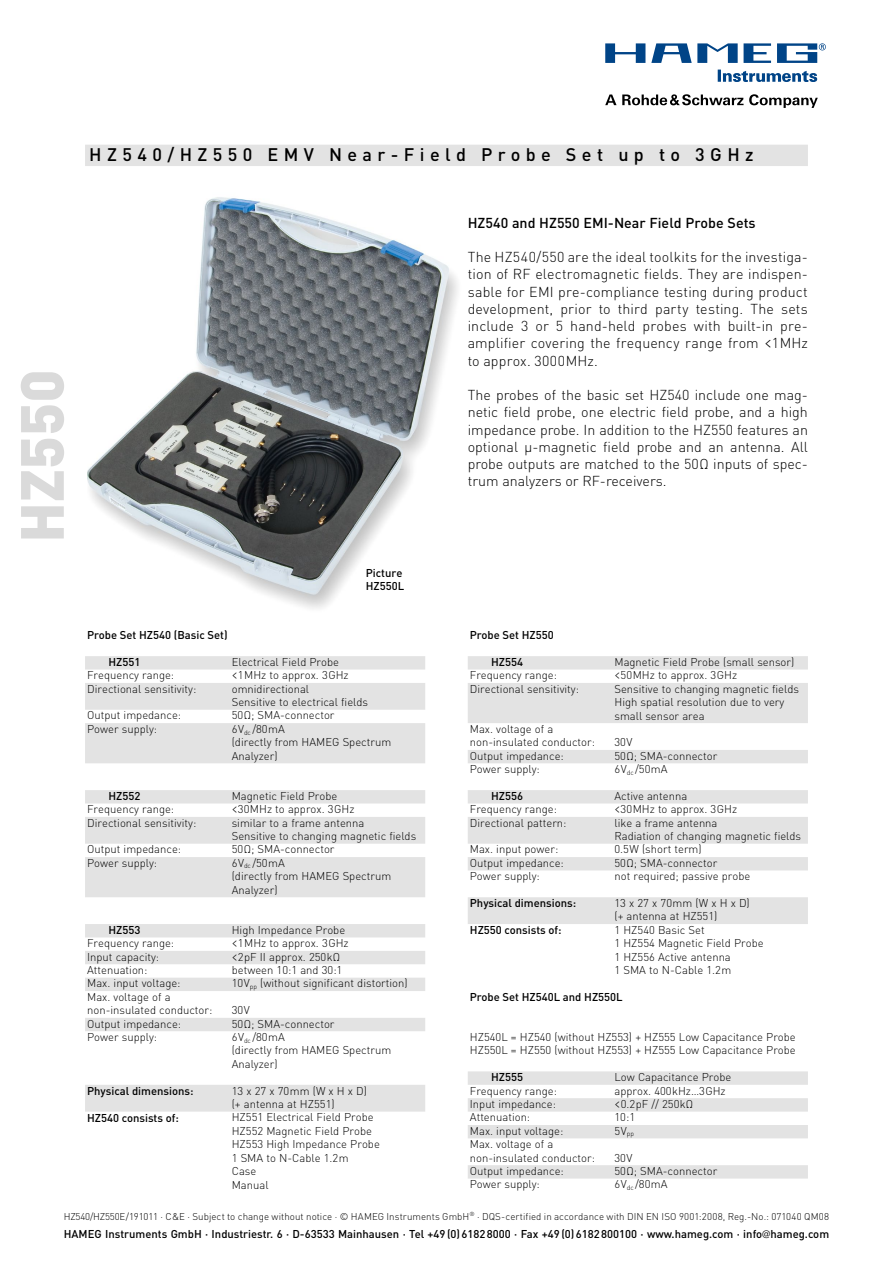
<style>
.page{position:relative;width:893px;height:1263px;background:#fff}
.page>*{position:absolute;margin:0;border:0;box-sizing:border-box;transform-origin:0 0}
.t1{font:900 60px "DIN";color:#dadada}
.t2{font:500 18px "DIN";letter-spacing:.3em;color:#000}
.t3{font:300 14.25px/17.2px "DIN";color:#000;text-align:justify}
.t4{font:500 14.25px "DIN";color:#000}
.t5{font:300 11.25px/13.5px "DIN";color:#000}
.t6{font:500 11.25px/13.5px "DIN";color:#000}
.t7{font:300 9.75px "DIN";letter-spacing:.005em;color:#000}
.s1{font-family:"The Sans B3"}
.s2{font-family:"Corporate S";font-weight:400}
</style>
<div class="page">
<svg style="left:605px;top:43px;width:221px;height:39px"></svg>
<svg style="left:605px;top:95px;width:11px;height:10px"></svg>
<svg style="left:622px;top:94px;width:121px;height:11px"></svg>
<svg style="left:749px;top:94px;width:69px;height:14px"></svg>
<img style="left:87px;top:197px;width:371px;height:412px">
<svg style="left:85px;top:656px;width:340px;height:107px;fill:#e3e3e3"></svg>
<svg style="left:85px;top:790px;width:340px;height:321px"></svg>
<div style="left:85px;top:145px;width:723px;height:21px;background:#e3e3e3"></div>
<svg style="left:468px;top:656px;width:340px;height:107px;fill:#e3e3e3"></svg>
<svg style="left:468px;top:790px;width:340px;height:388px"></svg>
<h1 class="t1" style="left:2px;top:543px;width:175px;rotate:-90deg">HZ550</h1>
<h2 class="t2" style="left:89px;top:143px;width:666px">HZ540/HZ550 EMV Near-Field Probe Set up to 3GHz</h2>
<p class="t6" style="left:366px;top:565px;width:40px">Picture<br>HZ550L</p>
<p class="t6" style="left:87px;top:628px;width:142px">Probe Set HZ540 (Basic Set)</p>
<p class="t6" style="left:108px;top:655px;width:33px">HZ551</p>
<p class="t5" style="left:232px;top:655px;width:109px">Electrical Field Probe</p>
<p class="t5" style="left:87px;top:668px;width:89px">Frequency range:</p>
<p class="t5" style="left:232px;top:668px;width:118px"><span class="s1">&lt;</span>1MHz to approx. 3GHz</p>
<p class="t5" style="left:87px;top:682px;width:111px">Directional sensitivity:</p>
<p class="t5" style="left:232px;top:682px;width:138px">omnidirectional<br>Sensitive to electrical fields</p>
<p class="t5" style="left:87px;top:708px;width:96px">Output impedance:</p>
<p class="t5" style="left:232px;top:708px;width:104px">50Ω; SMA-connector</p>
<p class="t5" style="left:87px;top:722px;width:72px">Power supply:</p>
<p class="t5" style="left:232px;top:722px;width:161px">6V<sub>dc</sub> /80mA<br>(directly from HAMEG Spectrum<br>Analyzer)</p>
<p class="t6" style="left:108px;top:789px;width:33px">HZ552</p>
<p class="t5" style="left:232px;top:789px;width:107px">Magnetic Field Probe</p>
<p class="t5" style="left:87px;top:802px;width:89px">Frequency range:</p>
<p class="t5" style="left:232px;top:802px;width:124px"><span class="s1">&lt;</span>30MHz to approx. 3GHz</p>
<p class="t5" style="left:87px;top:816px;width:111px">Directional sensitivity:</p>
<p class="t5" style="left:232px;top:816px;width:186px">similar to a frame antenna<br>Sensitive to changing magnetic fields</p>
<p class="t5" style="left:87px;top:842px;width:96px">Output impedance:</p>
<p class="t5" style="left:232px;top:842px;width:104px">50Ω; SMA-connector</p>
<p class="t5" style="left:87px;top:856px;width:72px">Power supply:</p>
<p class="t5" style="left:232px;top:856px;width:161px">6V<sub>dc</sub> /50mA<br>(directly from HAMEG Spectrum<br>Analyzer)</p>
<p class="t6" style="left:108px;top:923px;width:33px">HZ553</p>
<p class="t5" style="left:232px;top:923px;width:115px">High Impedance Probe</p>
<p class="t5" style="left:87px;top:936px;width:89px">Frequency range:</p>
<p class="t5" style="left:232px;top:936px;width:118px"><span class="s1">&lt;</span>1MHz to approx. 3GHz</p>
<p class="t5" style="left:87px;top:950px;width:74px">Input capacity:</p>
<p class="t5" style="left:232px;top:950px;width:110px"><span class="s1">&lt;</span>2pF II approx. 250kΩ</p>
<p class="t5" style="left:87px;top:963px;width:62px">Attenuation:</p>
<p class="t5" style="left:232px;top:963px;width:112px">between 10:1 and 30:1</p>
<p class="t5" style="left:87px;top:976px;width:95px">Max. input voltage:</p>
<p class="t5" style="left:232px;top:976px;width:177px">10V<sub>pp</sub> (without significant distortion)</p>
<p class="t5" style="left:87px;top:990px;width:127px">Max. voltage of a non-insulated conductor:</p>
<p class="t5" style="left:232px;top:1003px;width:20px">30V</p>
<p class="t5" style="left:87px;top:1017px;width:96px">Output impedance:</p>
<p class="t5" style="left:232px;top:1017px;width:104px">50Ω; SMA-connector</p>
<p class="t5" style="left:87px;top:1030px;width:72px">Power supply:</p>
<p class="t5" style="left:232px;top:1030px;width:161px">6V<sub>dc</sub> /80mA<br>(directly from HAMEG Spectrum<br>Analyzer)</p>
<p class="t6" style="left:87px;top:1083px;width:108px">Physical dimensions:</p>
<p class="t5" style="left:232px;top:1083px;width:137px">13 x 27 x 70mm (W x H x D) (+ antenna at HZ551)</p>
<p class="t6" style="left:87px;top:1110px;width:93px">HZ540 consists of:</p>
<p class="t5" style="left:232px;top:1110px;width:150px">HZ551 Electrical Field Probe<br>HZ552 Magnetic Field Probe<br>HZ553 High Impedance Probe<br>1 SMA to N-Cable 1.2m<br>Case<br>Manual</p>
<p class="t4" style="left:468px;top:213px;width:289px">HZ540 and HZ550 EMI-Near Field Probe Sets</p>
<p class="t3" style="left:468px;top:248px;width:342px">The HZ540/550 are the ideal toolkits for the investiga&shy;tion of RF electromagnetic fields. They are indispen&shy;sable for EMI pre-compliance testing during product development, prior to third party testing. The sets include 3 or 5 hand-held probes with built-in pre&shy;amplifier covering the frequency range from <span class="s1">&lt;</span>1MHz to approx. 3000MHz.</p>
<p class="t3" style="left:468px;top:386px;width:342px;text-align:left">The probes of the basic set HZ540 include one mag&shy;netic field probe, one electric field probe, and a high impedance probe. In addition to the HZ550 features an optional µ-magnetic field probe and an antenna. All probe outputs are matched to the 50Ω inputs of spec&shy;trum analyzers or RF-receivers.</p>
<p class="t6" style="left:470px;top:628px;width:85px">Probe Set HZ550</p>
<p class="t6" style="left:491px;top:655px;width:33px">HZ554</p>
<p class="t5" style="left:614px;top:655px;width:181px">Magnetic Field Probe (small sensor)</p>
<p class="t5" style="left:470px;top:668px;width:89px">Frequency range:</p>
<p class="t5" style="left:614px;top:668px;width:124px"><span class="s1">&lt;</span>50MHz to approx. 3GHz</p>
<p class="t5" style="left:470px;top:682px;width:111px">Directional sensitivity:</p>
<p class="t5" style="left:614px;top:682px;width:186px">Sensitive to changing magnetic fields<br>High spatial resolution due to very small sensor area</p>
<p class="t5" style="left:470px;top:722px;width:127px">Max. voltage of a non-insulated conductor:</p>
<p class="t5" style="left:614px;top:735px;width:20px">30V</p>
<p class="t5" style="left:470px;top:749px;width:96px">Output impedance:</p>
<p class="t5" style="left:614px;top:749px;width:104px">50Ω; SMA-connector</p>
<p class="t5" style="left:470px;top:762px;width:72px">Power supply:</p>
<p class="t5" style="left:614px;top:762px;width:55px">6V<sub>dc</sub> /50mA</p>
<p class="t6" style="left:491px;top:789px;width:33px">HZ556</p>
<p class="t5" style="left:614px;top:789px;width:74px">Active antenna</p>
<p class="t5" style="left:470px;top:802px;width:89px">Frequency range:</p>
<p class="t5" style="left:614px;top:802px;width:124px"><span class="s1">&lt;</span>30MHz to approx. 3GHz</p>
<p class="t5" style="left:470px;top:816px;width:98px">Directional pattern:</p>
<p class="t5" style="left:614px;top:816px;width:188px">like a frame antenna<br>Radiation of changing magnetic fields</p>
<p class="t5" style="left:470px;top:842px;width:90px">Max. input power:</p>
<p class="t5" style="left:614px;top:842px;width:89px">0.5W (short term)</p>
<p class="t5" style="left:470px;top:856px;width:96px">Output impedance:</p>
<p class="t5" style="left:614px;top:856px;width:104px">50Ω; SMA-connector</p>
<p class="t5" style="left:470px;top:869px;width:72px">Power supply:</p>
<p class="t5" style="left:614px;top:869px;width:137px">not required; passive probe</p>
<p class="t6" style="left:470px;top:896px;width:108px">Physical dimensions:</p>
<p class="t5" style="left:614px;top:896px;width:137px">13 x 27 x 70mm (W x H x D) (+ antenna at HZ551)</p>
<p class="t6" style="left:470px;top:923px;width:93px">HZ550 consists of:</p>
<p class="t5" style="left:614px;top:923px;width:151px">1 HZ540 Basic Set<br>1 HZ554 Magnetic Field Probe<br>1 HZ556 Active antenna<br>1 SMA to N-Cable 1.2m</p>
<p class="t6" style="left:470px;top:990px;width:154px">Probe Set HZ540L and HZ550L</p>
<p class="t5" style="left:470px;top:1030px;width:327px">HZ540L = HZ540 (without HZ553) + HZ555 Low Capacitance Probe<br>HZ550L = HZ550 (without HZ553) + HZ555 Low Capacitance Probe</p>
<p class="t6" style="left:491px;top:1070px;width:33px">HZ555</p>
<p class="t5" style="left:614px;top:1070px;width:118px">Low Capacitance Probe</p>
<p class="t5" style="left:470px;top:1083px;width:89px">Frequency range:</p>
<p class="t5" style="left:614px;top:1083px;width:113px">approx. 400kHz…3GHz</p>
<p class="t5" style="left:470px;top:1097px;width:88px">Input impedance:</p>
<p class="t5" style="left:614px;top:1097px;width:80px"><span class="s1">&lt;</span>0.2pF // 250kΩ</p>
<p class="t5" style="left:470px;top:1110px;width:62px">Attenuation:</p>
<p class="t5" style="left:614px;top:1110px;width:22px">10:1</p>
<p class="t5" style="left:470px;top:1124px;width:95px">Max. input voltage:</p>
<p class="t5" style="left:614px;top:1124px;width:21px">5V<sub>pp</sub></p>
<p class="t5" style="left:470px;top:1137px;width:127px">Max. voltage of a non-insulated conductor:</p>
<p class="t5" style="left:614px;top:1151px;width:20px">30V</p>
<p class="t5" style="left:470px;top:1164px;width:96px">Output impedance:</p>
<p class="t5" style="left:614px;top:1164px;width:104px">50Ω; SMA-connector</p>
<p class="t5" style="left:470px;top:1177px;width:72px">Power supply:</p>
<p class="t5" style="left:614px;top:1177px;width:55px">6V<sub>dc</sub> /80mA</p>
<p class="t7" style="left:64px;top:1210px;width:767px">HZ540/HZ550E/191011 · C&amp;E · Subject to change without notice · © HAMEG Instruments GmbH<sup>®</sup> · DQS-certified in accordance with DIN EN ISO 9001:2008, Reg.-No.: 071040 QM08</p>
<p class="t6" style="left:64px;top:1226px;width:767px">HAMEG Instruments GmbH · Industriestr. 6 · D-63533 Mainhausen · Tel +49(0)61828000 · Fax +49(0)6182800100 · www.hameg.com · info<span class="s2">@</span>hameg.com</p>
</div>
